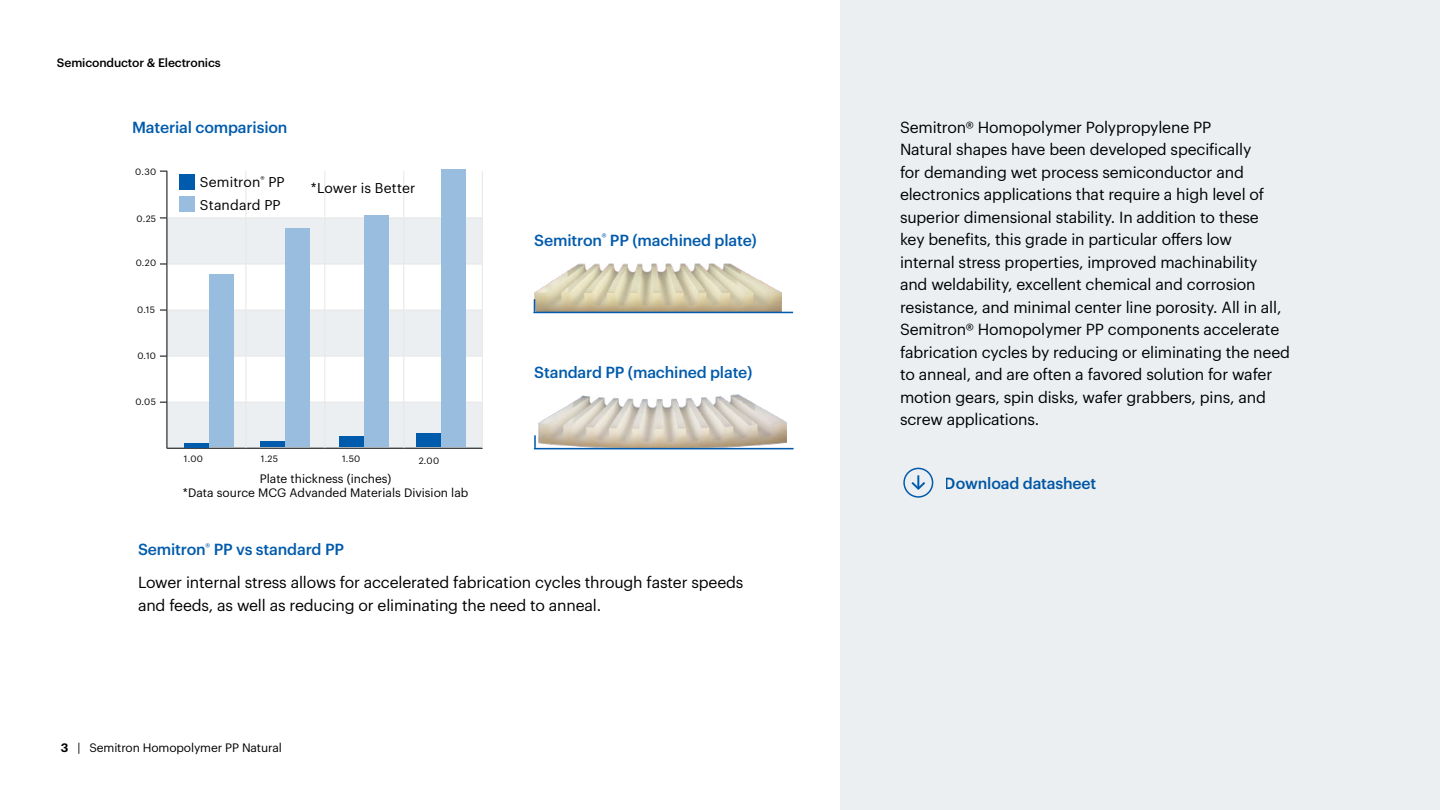
<style>
.page{position:relative;width:1440px;height:810px;background:#fff}
.page>*{position:absolute;margin:0;border:0;box-sizing:border-box;transform-origin:0 0}
.t1{font:15.75px/22.5px "Graphik";letter-spacing:-.01em;color:#000}
.t2{font:500 15.75px "Graphik";letter-spacing:-.01em;color:#005bac}
.t3{font:13.95px "Graphik";letter-spacing:.01em;color:#000}
.t4{font:12px/14.4px "Graphik";color:#000;text-align:center}
.t5{font:500 12px "Graphik";letter-spacing:-.01em;color:#000}
.t6{font:9px "Graphik";letter-spacing:.025em;color:#000}
.s1{font-weight:500;color:#005bac}
.s2{font-weight:600}
</style>
<div class="page">
<div style="left:840px;top:0;width:600px;height:810px;background:#ebeff2"></div>
<div style="left:903px;top:468px;width:30px;height:30px;border:2px solid #005bac;border-radius:50%"></div>
<svg style="left:911px;top:475px;width:15px;height:15px"></svg>
<svg style="left:168px;top:219px;width:314px;height:229px;fill:#ebeff2"></svg>
<hr style="left:167px;top:218px;width:79px;height:1px;background:#e6e6e6">
<hr style="left:246px;top:218px;width:78px;height:1px;background:#e6e6e6">
<hr style="left:325px;top:218px;width:78px;height:1px;background:#e6e6e6">
<hr style="left:404px;top:218px;width:78px;height:1px;background:#e6e6e6">
<hr style="left:167px;top:264px;width:79px;height:1px;background:#e6e6e6">
<hr style="left:246px;top:264px;width:78px;height:1px;background:#e6e6e6">
<hr style="left:325px;top:264px;width:78px;height:1px;background:#e6e6e6">
<hr style="left:404px;top:264px;width:78px;height:1px;background:#e6e6e6">
<hr style="left:167px;top:310px;width:79px;height:1px;background:#e6e6e6">
<hr style="left:246px;top:310px;width:78px;height:1px;background:#e6e6e6">
<hr style="left:325px;top:310px;width:78px;height:1px;background:#e6e6e6">
<hr style="left:404px;top:310px;width:78px;height:1px;background:#e6e6e6">
<hr style="left:167px;top:356px;width:79px;height:1px;background:#e6e6e6">
<hr style="left:246px;top:356px;width:78px;height:1px;background:#e6e6e6">
<hr style="left:325px;top:356px;width:78px;height:1px;background:#e6e6e6">
<hr style="left:404px;top:356px;width:78px;height:1px;background:#e6e6e6">
<hr style="left:167px;top:402px;width:79px;height:1px;background:#e6e6e6">
<hr style="left:246px;top:402px;width:78px;height:1px;background:#e6e6e6">
<hr style="left:325px;top:402px;width:78px;height:1px;background:#e6e6e6">
<hr style="left:404px;top:402px;width:78px;height:1px;background:#e6e6e6">
<hr style="left:167px;top:171px;width:1px;height:47px;background:#000">
<hr style="left:167px;top:218px;width:1px;height:46px;background:#000">
<hr style="left:167px;top:264px;width:1px;height:46px;background:#000">
<hr style="left:167px;top:310px;width:1px;height:46px;background:#000">
<hr style="left:167px;top:356px;width:1px;height:46px;background:#000">
<hr style="left:167px;top:402px;width:1px;height:46px;background:#000">
<hr style="left:167px;top:448px;width:79px;height:1px;background:#000">
<hr style="left:246px;top:448px;width:79px;height:1px;background:#000">
<hr style="left:325px;top:448px;width:79px;height:1px;background:#000">
<hr style="left:404px;top:448px;width:79px;height:1px;background:#000">
<hr style="left:482px;top:171px;width:1px;height:47px;background:#e6e6e6">
<hr style="left:482px;top:218px;width:1px;height:46px;background:#e6e6e6">
<hr style="left:482px;top:264px;width:1px;height:46px;background:#e6e6e6">
<hr style="left:482px;top:310px;width:1px;height:46px;background:#e6e6e6">
<hr style="left:482px;top:356px;width:1px;height:46px;background:#e6e6e6">
<hr style="left:482px;top:402px;width:1px;height:46px;background:#e6e6e6">
<hr style="left:403px;top:171px;width:1px;height:47px;background:#e6e6e6">
<hr style="left:403px;top:218px;width:1px;height:46px;background:#e6e6e6">
<hr style="left:403px;top:264px;width:1px;height:46px;background:#e6e6e6">
<hr style="left:403px;top:310px;width:1px;height:46px;background:#e6e6e6">
<hr style="left:403px;top:356px;width:1px;height:46px;background:#e6e6e6">
<hr style="left:403px;top:402px;width:1px;height:46px;background:#e6e6e6">
<hr style="left:246px;top:171px;width:1px;height:47px;background:#e6e6e6">
<hr style="left:246px;top:218px;width:1px;height:46px;background:#e6e6e6">
<hr style="left:246px;top:264px;width:1px;height:46px;background:#e6e6e6">
<hr style="left:246px;top:310px;width:1px;height:46px;background:#e6e6e6">
<hr style="left:246px;top:356px;width:1px;height:46px;background:#e6e6e6">
<hr style="left:246px;top:402px;width:1px;height:46px;background:#e6e6e6">
<hr style="left:324px;top:171px;width:1px;height:47px;background:#e6e6e6">
<hr style="left:324px;top:218px;width:1px;height:46px;background:#e6e6e6">
<hr style="left:324px;top:264px;width:1px;height:46px;background:#e6e6e6">
<hr style="left:324px;top:310px;width:1px;height:46px;background:#e6e6e6">
<hr style="left:324px;top:356px;width:1px;height:46px;background:#e6e6e6">
<hr style="left:324px;top:402px;width:1px;height:46px;background:#e6e6e6">
<div style="left:180px;top:175px;width:15px;height:15px;background:#005bac"></div>
<div style="left:184px;top:443px;width:24px;height:5px;background:#005bac"></div>
<div style="left:209px;top:274px;width:25px;height:173px;background:#99bdde"></div>
<div style="left:180px;top:197px;width:15px;height:15px;background:#99bdde"></div>
<div style="left:260px;top:442px;width:25px;height:5px;background:#005bac"></div>
<div style="left:285px;top:228px;width:24px;height:219px;background:#99bdde"></div>
<div style="left:339px;top:437px;width:25px;height:10px;background:#005bac"></div>
<div style="left:364px;top:215px;width:25px;height:232px;background:#99bdde"></div>
<div style="left:416px;top:433px;width:25px;height:14px;background:#005bac"></div>
<div style="left:441px;top:170px;width:24px;height:277px;background:#99bdde"></div>
<img style="left:534px;top:264px;width:248px;height:48px">
<hr style="left:533px;top:312px;width:260px;height:1px;background:#005bac">
<svg style="left:534px;top:299px;width:1px;height:13px"></svg>
<img style="left:539px;top:395px;width:247px;height:53px">
<hr style="left:534px;top:448px;width:260px;height:1px;background:#005bac">
<svg style="left:534px;top:435px;width:2px;height:13px"></svg>
<p class="t5" style="left:57px;top:54px;width:165px">Semiconductor &amp; Electronics</p>
<p class="t2" style="left:132px;top:115px;width:157px">Material comparision</p>
<p class="t6" style="left:135px;top:165px;width:22px">0.30</p>
<p class="t6" style="left:137px;top:212px;width:21px">0.25</p>
<p class="t6" style="left:136px;top:256px;width:22px">0.20</p>
<p class="t6" style="left:137px;top:303px;width:19px">0.15</p>
<p class="t6" style="left:137px;top:349px;width:20px">0.10</p>
<p class="t6" style="left:135px;top:395px;width:22px">0.05</p>
<p class="t3" style="left:200px;top:171px;width:86px">Semitron<sup>®</sup> PP</p>
<p class="t3" style="left:200px;top:195px;width:82px">Standard PP</p>
<p class="t3" style="left:311px;top:178px;width:106px">*Lower is Better</p>
<p class="t6" style="left:184px;top:452px;width:21px">1.00</p>
<p class="t6" style="left:261px;top:452px;width:19px">1.25</p>
<p class="t6" style="left:342px;top:452px;width:20px">1.50</p>
<p class="t6" style="left:419px;top:454px;width:22px">2.00</p>
<p class="t4" style="left:183px;top:471px;width:287px">Plate thickness (inches)<br>*Data source MCG Advanded Materials Division lab</p>
<p class="t2" style="left:534px;top:228px;width:224px">Semitron<sup>®</sup> PP (machined plate)</p>
<p class="t2" style="left:534px;top:361px;width:220px">Standard PP (machined plate)</p>
<p class="t1" style="left:138px;top:532px;width:607px;line-height:33px"><span class="s1">Semitron</span><sup>®</sup> <span class="s1">PP vs standard PP<br></span>Lower internal stress allows for accelerated fabrication cycles through faster speeds</p>
<p class="t1" style="left:138px;top:592px;width:465px">and feeds, as well as reducing or eliminating the need to anneal.</p>
<p class="t4" style="left:61px;top:740px;width:223px"><span class="s2">3</span> | Semitron Homopolymer PP Natural</p>
<p class="t1" style="left:900px;top:114px;width:392px">Semitron® Homopolymer Polypropylene PP<br>Natural shapes have been developed specifically<br>for demanding wet process semiconductor and electronics applications that require a high level of superior dimensional stability. In addition to these<br>key benefits, this grade in particular offers low internal stress properties, improved machinability<br>and weldability, excellent chemical and corrosion resistance, and minimal center line porosity. All in all, Semitron® Homopolymer PP components accelerate fabrication cycles by reducing or eliminating the need to anneal, and are often a favored solution for wafer motion gears, spin disks, wafer grabbers, pins, and screw applications.</p>
<p class="t2" style="left:945px;top:471px;width:153px">Download datasheet</p>
</div>
